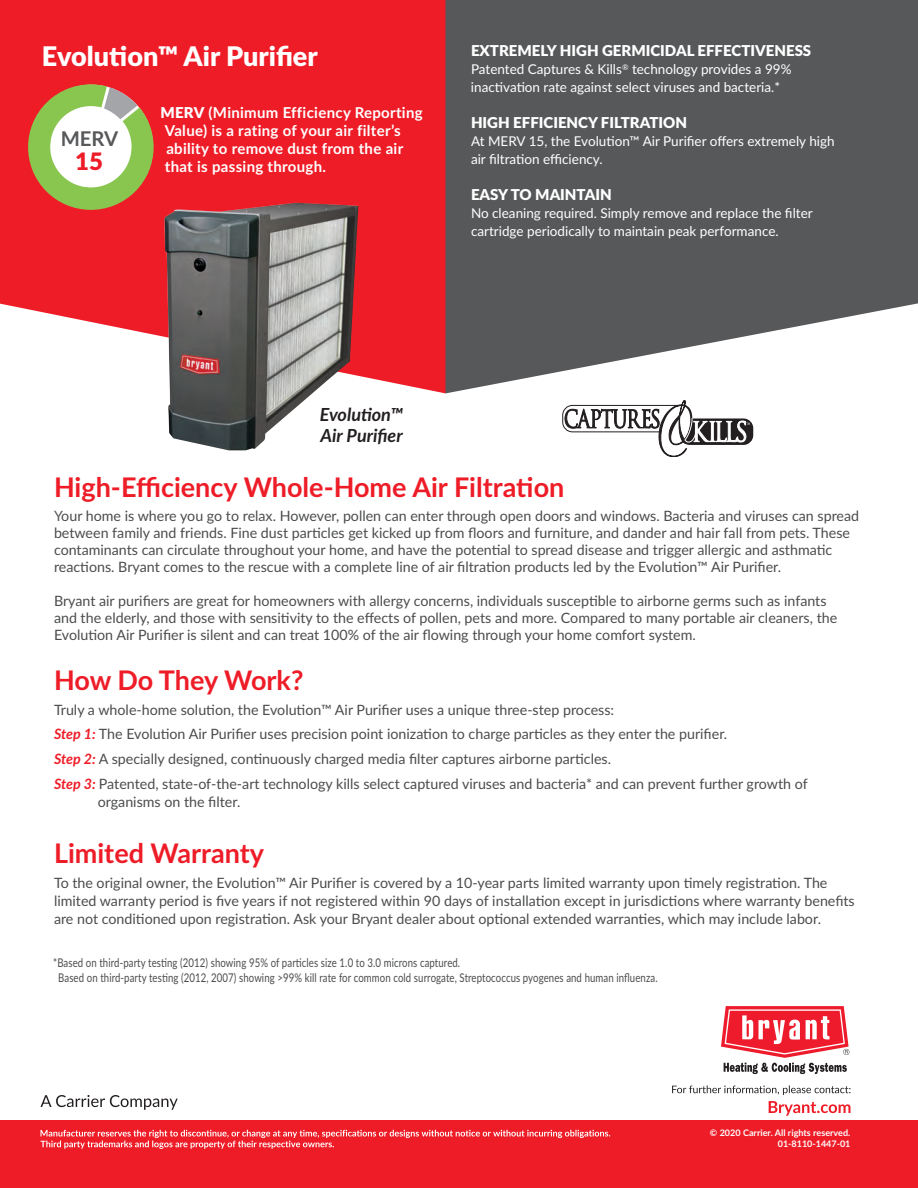
<style>
.page{position:relative;width:918px;height:1188px;background:#fff}
.page>*{position:absolute;margin:0;border:0;box-sizing:border-box;transform-origin:0 0}
.t1{font:700 27px "Lato";color:#ee1c27}
.t2{font:900 27px "Lato";color:#fff}
.t3{font:900 24px "Lato";color:#ee1c27}
.t4{font:700 20.25px "Lato";color:#57585a}
.t5{font:italic 700 18px/21.6px "Lato";color:#231f20}
.t6{font:700 15px/18px "Lato";letter-spacing:.02em;color:#fff}
.t7{font:900 15px "Lato";color:#fff}
.t8{font:14.25px/17.1px "Lato";color:#4b4c4d}
.t9{font:13.5px/18px "Lato";color:#fff}
.t10{font:12px/14.4px "Lato";letter-spacing:.01em;color:#4b4c4d;scale:.8 1}
.t11{font:700 9px "Lato";letter-spacing:.005em;color:#fff}
.s1{font-weight:900}
.s2{color:#57585a}
.s3{font-weight:700;font-style:italic;color:#ee1c27}
</style>
<div class="page">
<div style="left:0;top:1120px;width:918px;height:68px;background:#ee1c27"></div>
<svg style="left:769px;top:1101px;width:81px;height:15px"></svg>
<svg style="left:672px;top:1085px;width:179px;height:10px"></svg>
<svg style="left:41px;top:1095px;width:137px;height:15px"></svg>
<svg style="left:40px;top:1130px;width:570px;height:19px"></svg>
<svg style="left:721px;top:1006px;width:128px;height:68px"></svg>
<svg style="left:446px;top:0;width:472px;height:393px;background:#6a6a6c"></svg>
<svg style="left:0;top:0;width:446px;height:393px;background:#ef343e"></svg>
<svg style="left:20px;top:81px;width:141px;height:137px"></svg>
<svg style="left:562px;top:400px;width:191px;height:57px"></svg>
<img style="left:164px;top:203px;width:194px;height:247px">
<p class="t2" style="left:42px;top:36px;width:277px">Evolution™ Air Purifier</p>
<p class="t7" style="left:471px;top:40px;width:342px">EXTREMELY HIGH GERMICIDAL EFFECTIVENESS</p>
<p class="t9" style="left:471px;top:60px;width:322px">Patented Captures &amp; Kills<sup>®</sup> technology provides a 99% inactivation rate against select viruses and bacteria.*</p>
<p class="t7" style="left:471px;top:112px;width:218px">HIGH EFFICIENCY FILTRATION</p>
<p class="t9" style="left:471px;top:132px;width:365px">At MERV 15, the Evolution™ Air Purifier offers extremely high air filtration efficiency.</p>
<p class="t7" style="left:471px;top:184px;width:142px">EASY TO MAINTAIN</p>
<p class="t9" style="left:471px;top:204px;width:343px">No cleaning required. Simply remove and replace the filter cartridge periodically to maintain peak performance.</p>
<p class="t6" style="left:165px;top:103px;width:259px;text-indent:-4px"><span class="s1">MERV</span> (Minimum Efficiency Reporting Value) is a rating of your air filter’s ability to remove dust from the air that is passing through.</p>
<p class="t4" style="left:61px;top:124px;width:59px">MERV</p>
<p class="t3" style="left:75px;top:143px;width:29px">15</p>
<p class="t5" style="left:320px;top:403px;width:85px">Evolution™<br>Air Purifier</p>
<p class="t1" style="left:54px;top:467px;width:512px">High-Efficiency Whole-Home Air Filtration</p>
<p class="t8" style="left:54px;top:506px;width:807px"><span class="s2">Y</span>our home is where you go to relax. However, pollen can enter through open doors and windows. Bacteria and viruses can spread between family and friends. Fine dust particles get kicked up from floors and furniture, and dander and hair fall from pets. These contaminants can circulate throughout your home, and have the potential to spread disease and trigger allergic and asthmatic reactions. Bryant comes to the rescue with a complete line of air filtration products led by the Evolution™ Air Purifier.</p>
<p class="t8" style="left:54px;top:592px;width:785px">Bryant air purifiers are great for homeowners with allergy concerns, individuals susceptible to airborne germs such as infants and the elderly, and those with sensitivity to the effects of pollen, pets and more. Compared to many portable air cleaners, the<br>Evolution Air Purifier is silent and can treat 100% of the air flowing through your home comfort system.</p>
<p class="t1" style="left:54px;top:660px;width:251px">How Do They Work?</p>
<p class="t8" style="left:54px;top:700px;width:562px">Truly a whole-home solution, the Evolution™ Air Purifier uses a unique three-step process:</p>
<p class="t8" style="left:54px;top:725px;width:675px"><span class="s3">Step 1:</span> The Evolution Air Purifier uses precision point ionization to charge particles as they enter the purifier.</p>
<p class="t8" style="left:54px;top:750px;width:559px"><span class="s3">Step 2:</span> A specially designed, continuously charged media filter captures airborne particles.</p>
<p class="t8" style="left:98px;top:774px;width:711px;line-height:18px;text-indent:-44px"><span class="s3">Step 3:</span> Patented, state-of-the-art technology kills select captured viruses and bacteria* and can prevent further growth of organisms on the filter.</p>
<p class="t1" style="left:54px;top:833px;width:212px">Limited Warranty</p>
<p class="t8" style="left:54px;top:873px;width:802px;line-height:18px">To the original owner, the Evolution™ Air Purifier is covered by a 10-year parts limited warranty upon timely registration. The limited warranty period is five years if not registered within 90 days of installation except in jurisdictions where warranty benefits are not conditioned upon registration. Ask your Bryant dealer about optional extended warranties, which may include labor.</p>
<p class="t10" style="left:58px;top:955px;width:751px;text-indent:-5px">*Based on third-party testing (2012) showing 95% of particles size 1.0 to 3.0 microns captured.<br>Based on third-party testing (2012, 2007) showing &gt;99% kill rate for common cold surrogate, Streptococcus pyogenes and human influenza.</p>
<p class="t11" style="left:710px;top:1126px;width:142px">© 2020 Carrier. All rights reserved.</p>
<p class="t11" style="left:778px;top:1137px;width:74px">01-8110-1447-01</p>
</div>
